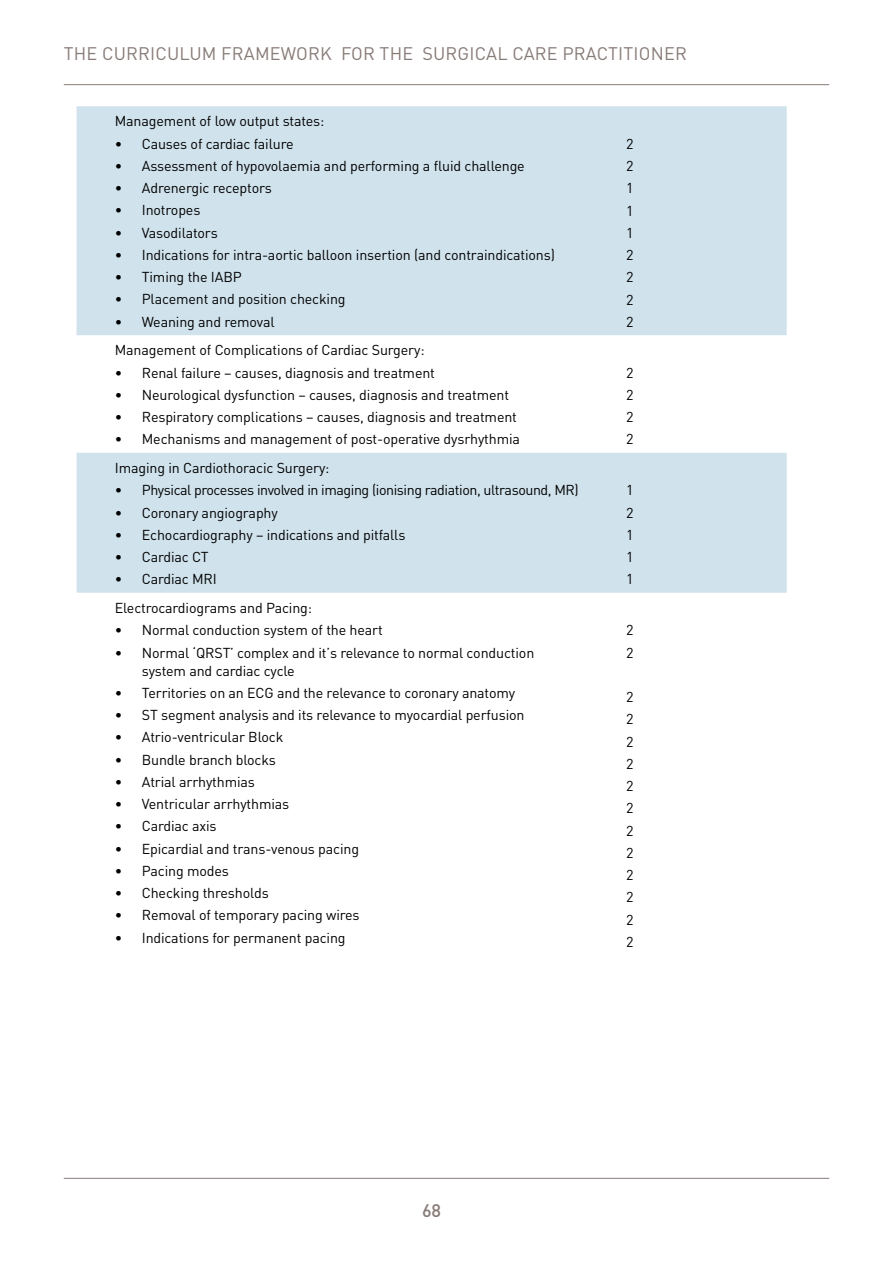
<style>
.page{position:relative;width:893px;height:1263px;background:#fff}
.page>*{position:absolute;margin:0;border:0;box-sizing:border-box;transform-origin:0 0}
.t1{font:18px "DIN Pro";letter-spacing:.01em;color:#877b77}
.t2{font:500 18px "DIN Pro";color:#877b77}
.t3{font:14.25px/22.2px "DIN";letter-spacing:-.01em;color:#000;text-align:justify}
.t4{font:14.25px "DIN";letter-spacing:-.03em;color:#000}
</style>
<div class="page">
<svg style="left:77px;top:106px;width:710px;height:487px;fill:#d0e2ec"></svg>
<hr style="left:64px;top:1178px;width:765px;height:1px;background:#877b77">
<hr style="left:64px;top:84px;width:765px;height:1px;background:#877b77">
<p class="t1" style="left:64px;top:41px;width:624px">THE CURRICULUM FRAMEWORK FOR THE SURGICAL CARE PRACTITIONER</p>
<p class="t3" style="left:115px;top:110px;width:211px">Management of low output states:</p>
<p class="t3" style="left:115px;top:132px;width:180px">• Causes of cardiac failure</p>
<p class="t3" style="left:115px;top:154px;width:411px">• Assessment of hypovolaemia and performing a fluid challenge</p>
<p class="t3" style="left:115px;top:177px;width:159px">• Adrenergic receptors</p>
<p class="t3" style="left:115px;top:199px;width:87px">• Inotropes</p>
<p class="t3" style="left:115px;top:221px;width:104px">• Vasodilators</p>
<p class="t3" style="left:115px;top:243px;width:442px">• Indications for intra-aortic balloon insertion (and contraindications)</p>
<p class="t3" style="left:115px;top:266px;width:128px">• Timing the IABP</p>
<p class="t3" style="left:115px;top:288px;width:232px">• Placement and position checking</p>
<p class="t3" style="left:115px;top:310px;width:161px">• Weaning and removal</p>
<p class="t3" style="left:115px;top:339px;width:311px">Management of Complications of Cardiac Surgery:</p>
<p class="t3" style="left:115px;top:361px;width:322px">• Renal failure – causes, diagnosis and treatment</p>
<p class="t3" style="left:115px;top:383px;width:396px">• Neurological dysfunction – causes, diagnosis and treatment</p>
<p class="t3" style="left:115px;top:406px;width:404px">• Respiratory complications – causes, diagnosis and treatment</p>
<p class="t3" style="left:115px;top:428px;width:407px">• Mechanisms and management of post-operative dysrhythmia</p>
<p class="t3" style="left:115px;top:457px;width:216px">Imaging in Cardiothoracic Surgery:</p>
<p class="t4" style="left:115px;top:481px;width:465px">• Physical processes involved in imaging (ionising radiation, ultrasound, MR)</p>
<p class="t3" style="left:115px;top:501px;width:165px">• Coronary angiography</p>
<p class="t3" style="left:115px;top:523px;width:292px">• Echocardiography – indications and pitfalls</p>
<p class="t3" style="left:115px;top:546px;width:95px">• Cardiac CT</p>
<p class="t3" style="left:115px;top:568px;width:104px">• Cardiac MRI</p>
<p class="t3" style="left:115px;top:596px;width:199px">Electrocardiograms and Pacing:</p>
<p class="t3" style="left:115px;top:619px;width:269px">• Normal conduction system of the heart</p>
<p class="t3" style="left:142px;top:643px;width:394px;line-height:18px;text-indent:-27px">• Normal ‘QRST’ complex and it’s relevance to normal conduction system and cardiac cycle</p>
<p class="t3" style="left:115px;top:681px;width:402px">• Territories on an ECG and the relevance to coronary anatomy</p>
<p class="t3" style="left:115px;top:703px;width:411px">• ST segment analysis and its relevance to myocardial perfusion</p>
<p class="t3" style="left:115px;top:726px;width:170px">• Atrio-ventricular Block</p>
<p class="t3" style="left:115px;top:748px;width:163px">• Bundle branch blocks</p>
<p class="t3" style="left:115px;top:770px;width:142px">• Atrial arrhythmias</p>
<p class="t3" style="left:115px;top:792px;width:176px">• Ventricular arrhythmias</p>
<p class="t3" style="left:115px;top:815px;width:103px">• Cardiac axis</p>
<p class="t3" style="left:115px;top:837px;width:246px">• Epicardial and trans-venous pacing</p>
<p class="t3" style="left:115px;top:859px;width:116px">• Pacing modes</p>
<p class="t3" style="left:115px;top:882px;width:156px">• Checking thresholds</p>
<p class="t3" style="left:115px;top:904px;width:246px">• Removal of temporary pacing wires</p>
<p class="t3" style="left:115px;top:926px;width:232px">• Indications for permanent pacing</p>
<p class="t3" style="left:626px;top:132px;width:9px">2<br>2<br>1<br>1<br>1<br>2<br>2<br>2<br>2</p>
<p class="t3" style="left:626px;top:361px;width:9px">2<br>2<br>2<br>2</p>
<p class="t3" style="left:626px;top:479px;width:9px">1<br>2<br>1<br>1<br>1</p>
<p class="t3" style="left:626px;top:619px;width:9px">2<br>2</p>
<p class="t3" style="left:626px;top:686px;width:9px">2<br>2<br>2<br>2<br>2<br>2<br>2<br>2<br>2<br>2<br>2<br>2</p>
<p class="t2" style="left:422px;top:1198px;width:21px">68</p>
</div>
